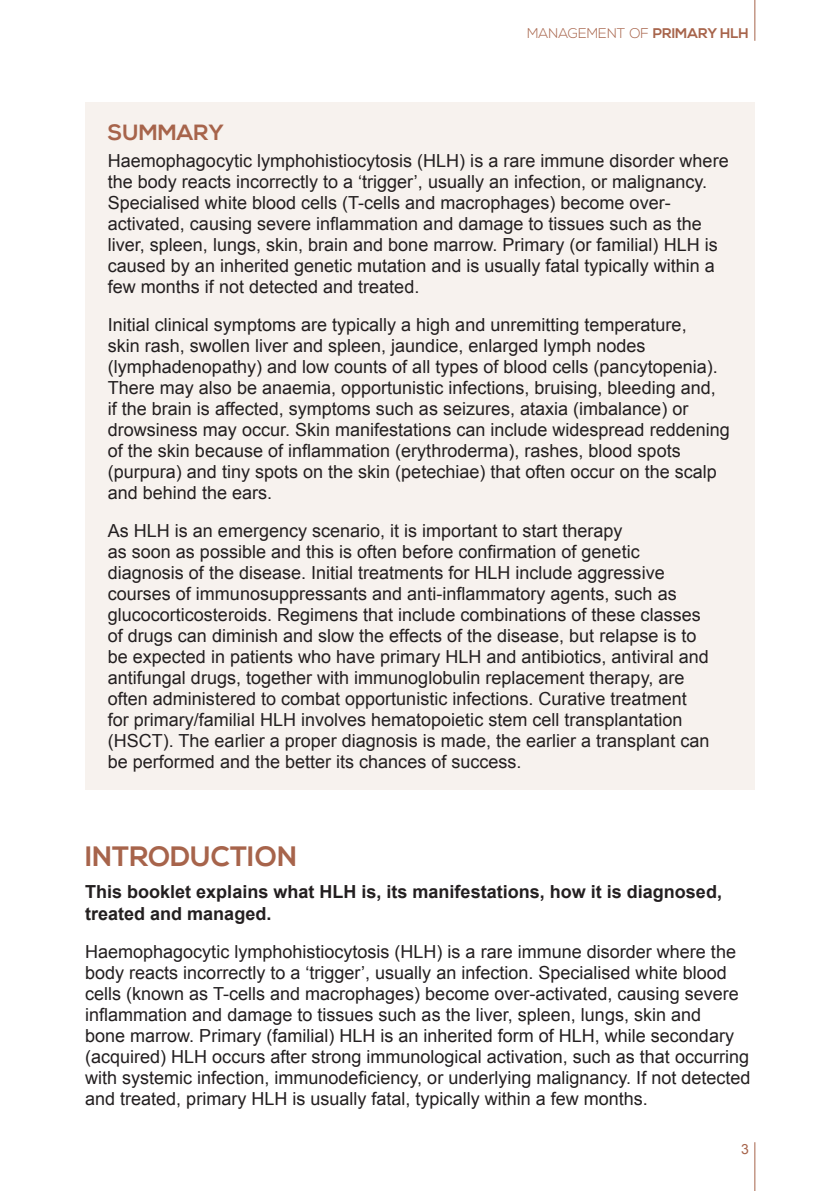
<style>
.page{position:relative;width:840px;height:1191px;background:#fff}
.page>*{position:absolute;margin:0;border:0;box-sizing:border-box;transform-origin:0 0}
.t1{font:700 28px "Nexa";color:#a7644b}
.t2{font:700 22px "Nexa";color:#a7644b}
.t3{font:18px/21px "Arial";color:#231f20}
.t4{font:700 18px/21.6px "Arial";color:#231f20}
.t5{font:300 14px "Nexa";color:#a7644b}
.t6{font:14px "Arial";color:#a7644b}
.s1{font-weight:700}
</style>
<div class="page">
<hr style="left:754px;top:1142px;width:1px;height:49px;background:#a7644b">
<hr style="left:754px;top:0;width:1px;height:41px;background:#a7644b">
<div style="left:85px;top:102px;width:669px;height:688px;background:#f7f2ee"></div>
<p class="t5" style="left:527px;top:25px;width:223px">MANAGEMENT OF <span class="s1">PRIMARY HLH</span></p>
<p class="t2" style="left:108px;top:120px;width:117px">SUMMARY</p>
<p class="t3" style="left:108px;top:150px;width:622px">Haemophagocytic lymphohistiocytosis (HLH) is a rare immune disorder where the body reacts incorrectly to a ‘trigger’, usually an infection, or malignancy.<br>Specialised white blood cells (T-cells and macrophages) become over&shy;activated, causing severe inflammation and damage to tissues such as the liver, spleen, lungs, skin, brain and bone marrow. Primary (or familial) HLH is caused by an inherited genetic mutation and is usually fatal typically within a few months if not detected and treated.</p>
<p class="t3" style="left:108px;top:314px;width:623px">Initial clinical symptoms are typically a high and unremitting temperature,<br>skin rash, swollen liver and spleen, jaundice, enlarged lymph nodes (lymphadenopathy) and low counts of all types of blood cells (pancytopenia).<br>There may also be anaemia, opportunistic infections, bruising, bleeding and,<br>if the brain is affected, symptoms such as seizures, ataxia (imbalance) or drowsiness may occur. Skin manifestations can include widespread reddening of the skin because of inflammation (erythroderma), rashes, blood spots (purpura) and tiny spots on the skin (petechiae) that often occur on the scalp and behind the ears.</p>
<p class="t3" style="left:108px;top:520px;width:602px">As HLH is an emergency scenario, it is important to start therapy<br>as soon as possible and this is often before confirmation of genetic diagnosis of the disease. Initial treatments for HLH include aggressive courses of immunosuppressants and anti-inflammatory agents, such as glucocorticosteroids. Regimens that include combinations of these classes of drugs can diminish and slow the effects of the disease, but relapse is to be expected in patients who have primary HLH and antibiotics, antiviral and antifungal drugs, together with immunoglobulin replacement therapy, are often administered to combat opportunistic infections. Curative treatment for primary/familial HLH involves hematopoietic stem cell transplantation (HSCT). The earlier a proper diagnosis is made, the earlier a transplant can be performed and the better its chances of success.</p>
<h1 class="t1" style="left:85px;top:839px;width:213px">INTRODUCTION</h1>
<p class="t4" style="left:85px;top:882px;width:638px">This booklet explains what HLH is, its manifestations, how it is diagnosed, treated and managed.</p>
<p class="t3" style="left:85px;top:941px;width:666px">Haemophagocytic lymphohistiocytosis (HLH) is a rare immune disorder where the body reacts incorrectly to a ‘trigger’, usually an infection. Specialised white blood cells (known as T-cells and macrophages) become over-activated, causing severe inflammation and damage to tissues such as the liver, spleen, lungs, skin and<br>bone marrow. Primary (familial) HLH is an inherited form of HLH, while secondary (acquired) HLH occurs after strong immunological activation, such as that occurring with systemic infection, immunodeficiency, or underlying malignancy. If not detected and treated, primary HLH is usually fatal, typically within a few months.</p>
<p class="t6" style="left:740px;top:1140px;width:9px">3</p>
</div>
